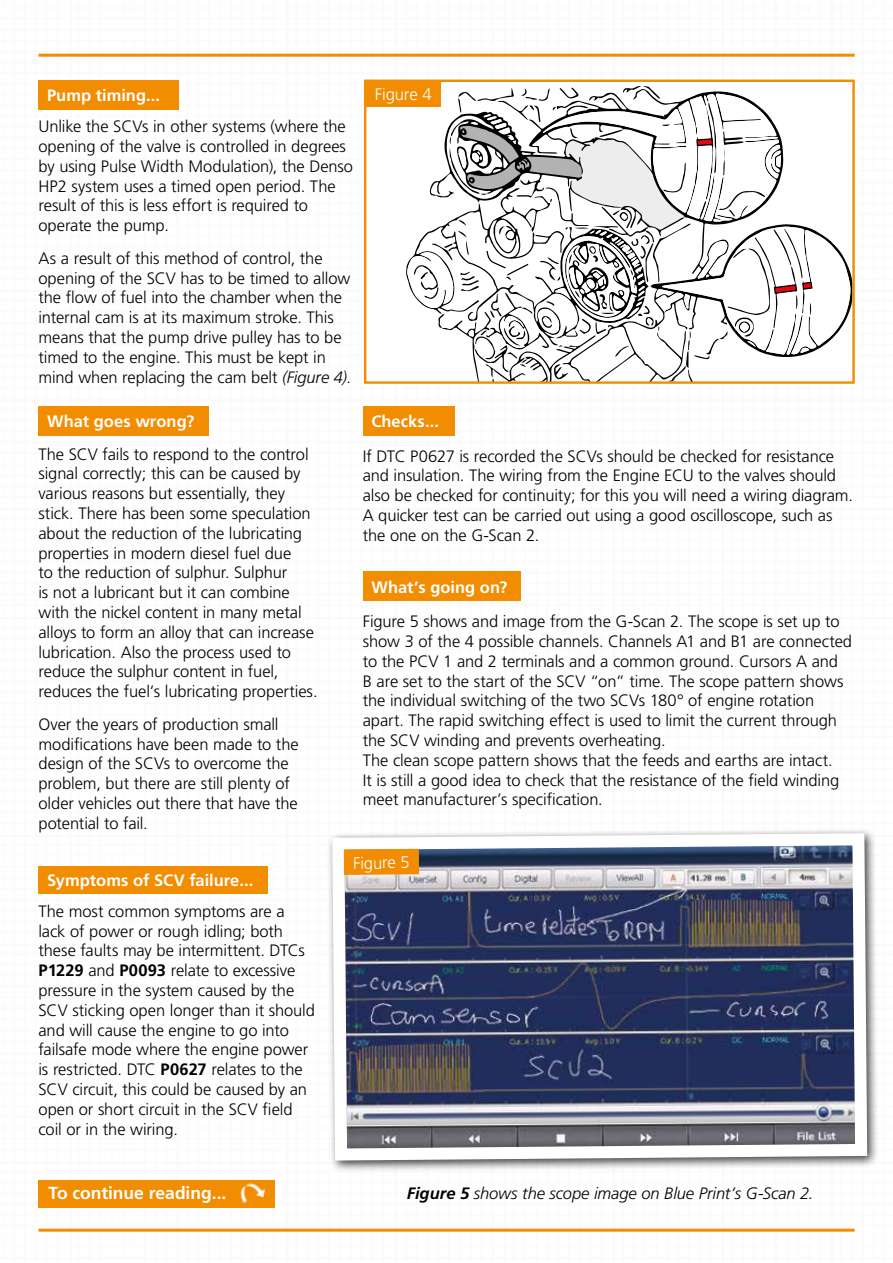
<style>
.page{position:relative;width:893px;height:1263px;background:#fff}
.page>*{position:absolute;margin:0;border:0;box-sizing:border-box;transform-origin:0 0}
.t1{font:700 17.4px "Frutiger";letter-spacing:-.005em;color:#fff}
.t2{font:300 16.8px "Frutiger";letter-spacing:-.015em;color:#fff}
.t3{font:300 16.5px/19.8px "Frutiger";letter-spacing:-.005em;color:#000}
.t4{font:700 16.5px "Frutiger";color:#fff}
.t5{font:italic 300 16.5px "Frutiger";letter-spacing:-.005em;color:#000}
.s1{font-style:italic}
.s2{font-weight:700}
</style>
<div class="page">
<hr style="left:39px;top:54px;width:816px;height:3px;background:#f28c00">
<div style="left:39px;top:1180px;width:236px;height:27px;background:#f28c00"></div>
<img style="left:240px;top:1182px;width:25px;height:22px">
<hr style="left:38px;top:1229px;width:817px;height:3px;background:#f28c00">
<svg style="left:406px;top:86px;width:445px;height:295px"></svg>
<div style="left:364px;top:80px;width:491px;height:304px;border:2px solid #f28c00"></div>
<div style="left:39px;top:80px;width:140px;height:29px;background:#f28c00"></div>
<div style="left:39px;top:406px;width:170px;height:30px;background:#f28c00"></div>
<div style="left:363px;top:406px;width:92px;height:30px;background:#f28c00"></div>
<div style="left:39px;top:865px;width:229px;height:28px;background:#f28c00"></div>
<div style="left:366px;top:81px;width:75px;height:25px;background:#f28c00"></div>
<div style="left:326px;top:827px;width:553px;height:345px;background:#000;opacity:.75"></div>
<img style="left:326px;top:827px;width:547px;height:339px">
<div style="left:344px;top:849px;width:75px;height:26px;background:#f28c00"></div>
<div style="left:363px;top:571px;width:157px;height:30px;background:#f28c00"></div>
<p class="t4" style="left:47px;top:85px;width:115px">Pump timing...</p>
<p class="t3" style="left:38px;top:116px;width:316px">Unlike the SCVs in other systems (where the opening of the valve is controlled in degrees by using Pulse Width Modulation), the Denso HP2 system uses a timed open period. The result of this is less effort is required to operate the pump.</p>
<p class="t3" style="left:38px;top:248px;width:314px">As a result of this method of control, the opening of the SCV has to be timed to allow the flow of fuel into the chamber when the internal cam is at its maximum stroke. This means that the pump drive pulley has to be timed to the engine. This must be kept in mind when replacing the cam belt <span class="s1">(Figure 4)</span>.</p>
<p class="t2" style="left:375px;top:85px;width:58px">Figure 4</p>
<p class="t4" style="left:47px;top:412px;width:149px">What goes wrong?</p>
<p class="t4" style="left:371px;top:412px;width:69px">Checks...</p>
<p class="t3" style="left:38px;top:444px;width:281px">The SCV fails to respond to the control signal correctly; this can be caused by various reasons but essentially, they stick. There has been some speculation about the reduction of the lubricating properties in modern diesel fuel due<br>to the reduction of sulphur. Sulphur<br>is not a lubricant but it can combine with the nickel content in many metal alloys to form an alloy that can increase lubrication. Also the process used to reduce the sulphur content in fuel, reduces the fuel’s lubricating properties.</p>
<p class="t3" style="left:38px;top:714px;width:262px">Over the years of production small modifications have been made to the design of the SCVs to overcome the problem, but there are still plenty of older vehicles out there that have the potential to fail.</p>
<p class="t4" style="left:47px;top:870px;width:208px">Symptoms of SCV failure...</p>
<p class="t3" style="left:38px;top:901px;width:278px">The most common symptoms are a lack of power or rough idling; both these faults may be intermittent. DTCs <span class="s2">P1229</span> and <span class="s2">P0093</span> relate to excessive pressure in the system caused by the SCV sticking open longer than it should and will cause the engine to go into failsafe mode where the engine power is restricted. DTC <span class="s2">P0627</span> relates to the SCV circuit, this could be caused by an open or short circuit in the SCV field coil or in the wiring.</p>
<p class="t1" style="left:49px;top:1183px;width:179px">To continue reading...</p>
<p class="t3" style="left:363px;top:446px;width:492px">If DTC P0627 is recorded the SCVs should be checked for resistance and insulation. The wiring from the Engine ECU to the valves should also be checked for continuity; for this you will need a wiring diagram.<br>A quicker test can be carried out using a good oscilloscope, such as the one on the G-Scan 2.</p>
<p class="t4" style="left:371px;top:577px;width:138px">What’s going on?</p>
<p class="t3" style="left:363px;top:611px;width:491px">Figure 5 shows and image from the G-Scan 2. The scope is set up to show 3 of the 4 possible channels. Channels A1 and B1 are connected to the PCV 1 and 2 terminals and a common ground. Cursors A and<br>B are set to the start of the SCV “on” time. The scope pattern shows the individual switching of the two SCVs 180° of engine rotation apart. The rapid switching effect is used to limit the current through the SCV winding and prevents overheating.<br>The clean scope pattern shows that the feeds and earths are intact.<br>It is still a good idea to check that the resistance of the field winding meet manufacturer’s specification.</p>
<p class="t2" style="left:353px;top:853px;width:59px">Figure 5</p>
<p class="t5" style="left:407px;top:1184px;width:408px"><span class="s2">Figure 5</span> shows the scope image on Blue Print’s G-Scan 2.</p>
</div>
